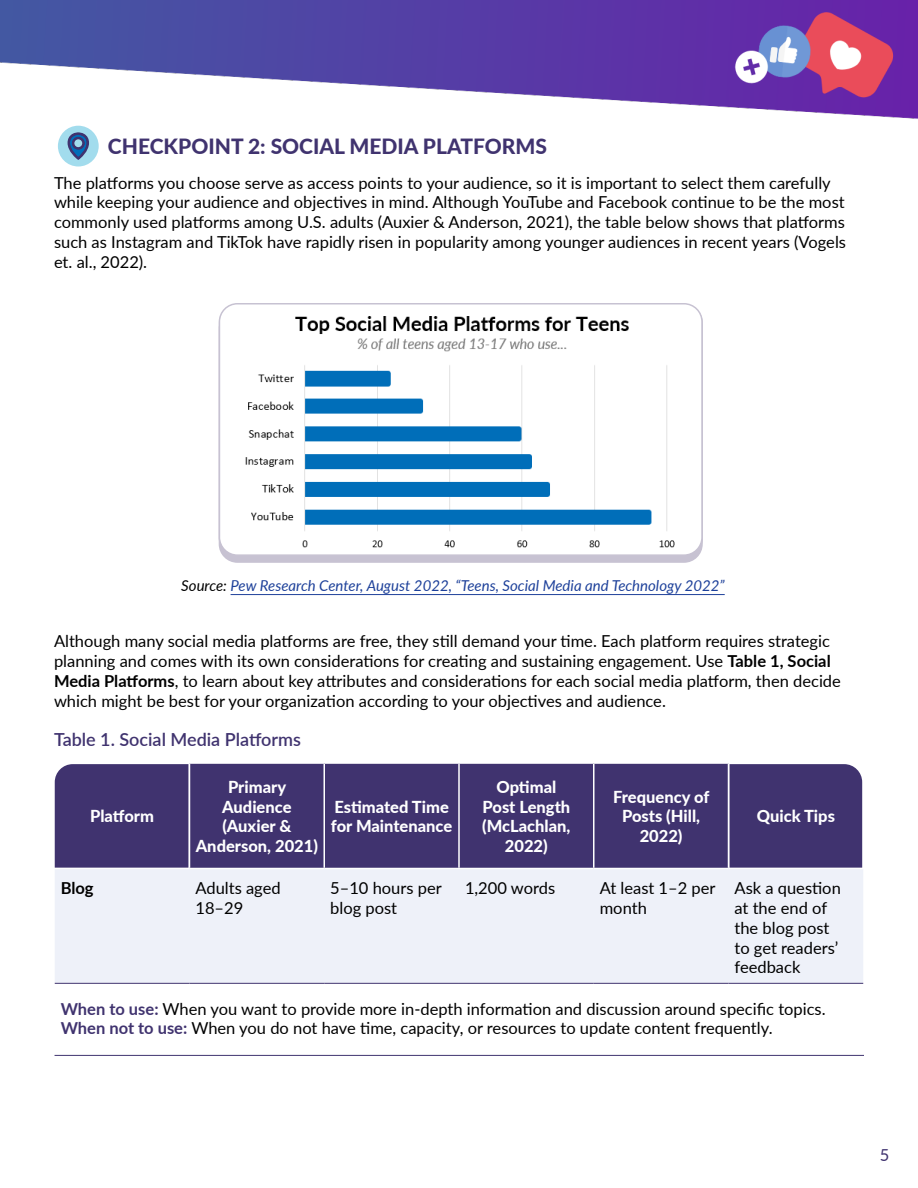
<style>
.page{position:relative;width:918px;height:1188px;background:#fff}
.page>*{position:absolute;margin:0;border:0;box-sizing:border-box;transform-origin:0 0}
.t1{font:800 21px "Lato";color:#40336f}
.t2{font:600 18px "Lato";color:#40336f}
.t3{font:16.5px/19.8px "Lato";color:#000}
.t4{font:800 16.5px/19.8px "Lato";color:#fff;text-align:center}
.t5{font:700 16.5px "Lato";color:#000}
.t6{font:16.5px "Lato";color:#40336f}
.t7{font:italic 15px "Lato";color:#1e419a}
.s1{color:#000}
.s2{font-weight:700}
.s3{font-weight:700;color:#40336f}
</style>
<div class="page">
<img style="left:0;top:0;width:918px;height:1056px">
<div style="left:190px;top:764px;width:538px;height:104px;background:#40336f"></div>
<div style="left:55px;top:868px;width:808px;height:115px;background:#eef1f9"></div>
<div style="left:55px;top:983px;width:808px;height:69px;background:#fff"></div>
<hr style="left:324px;top:764px;width:1px;height:104px;background:#fff">
<hr style="left:458px;top:764px;width:2px;height:104px;background:#fff">
<hr style="left:189px;top:764px;width:1px;height:104px;background:#fff">
<hr style="left:54px;top:762px;width:135px;height:2px;background:#fff">
<hr style="left:54px;top:764px;width:2px;height:104px;background:#fff">
<hr style="left:189px;top:762px;width:135px;height:2px;background:#fff">
<hr style="left:324px;top:762px;width:135px;height:2px;background:#fff">
<hr style="left:459px;top:762px;width:135px;height:2px;background:#fff">
<hr style="left:729px;top:762px;width:135px;height:2px;background:#fff">
<hr style="left:862px;top:764px;width:2px;height:104px;background:#fff">
<hr style="left:54px;top:868px;width:135px;height:1px;background:#fff">
<hr style="left:189px;top:868px;width:135px;height:1px;background:#fff">
<hr style="left:324px;top:868px;width:135px;height:1px;background:#fff">
<hr style="left:459px;top:868px;width:135px;height:1px;background:#fff">
<hr style="left:729px;top:868px;width:135px;height:1px;background:#fff">
<hr style="left:594px;top:762px;width:134px;height:2px;background:#fff">
<hr style="left:593px;top:764px;width:1px;height:104px;background:#fff">
<hr style="left:728px;top:764px;width:1px;height:104px;background:#fff">
<hr style="left:594px;top:868px;width:134px;height:1px;background:#fff">
<hr style="left:55px;top:983px;width:134px;height:1px;background:#40336f">
<hr style="left:189px;top:983px;width:135px;height:1px;background:#40336f">
<hr style="left:324px;top:983px;width:135px;height:1px;background:#40336f">
<hr style="left:459px;top:983px;width:135px;height:1px;background:#40336f">
<hr style="left:594px;top:983px;width:134px;height:1px;background:#40336f">
<hr style="left:729px;top:983px;width:134px;height:1px;background:#40336f">
<div style="left:55px;top:764px;width:133px;height:104px;background:#40336f"></div>
<div style="left:730px;top:764px;width:132px;height:104px;background:#40336f"></div>
<hr style="left:55px;top:1055px;width:809px;height:1px;background:#40336f">
<hr style="left:231px;top:594px;width:494px;height:1px;background:#1e419a">
<div style="left:58px;top:126px;width:41px;height:40px;background:#a2dced;border-radius:50%"></div>
<svg style="left:67px;top:132px;width:22px;height:28px"></svg>
<div style="left:219px;top:304px;width:483px;height:251px;background:#fff;border-radius:18px"></div>
<img style="left:245px;top:316px;width:430px;height:232px">
<div style="left:219px;top:303px;width:484px;height:253px;border:2px solid #c7c2d2;border-radius:18px"></div>
<h2 class="t1" style="left:108px;top:130px;width:441px">CHECKPOINT 2: SOCIAL MEDIA PLATFORMS</h2>
<p class="t3" style="left:54px;top:172px;width:794px">The platforms you choose serve as access points to your audience, so it is important to select them carefully while keeping your audience and objectives in mind. Although YouTube and Facebook continue to be the most commonly used platforms among U.S. adults (Auxier &amp; Anderson, 2021), the table below shows that platforms such as Instagram and TikTok have rapidly risen in popularity among younger audiences in recent years (Vogels et. al., 2022).</p>
<p class="t7" style="left:181px;top:575px;width:545px"><span class="s1">Source:</span> Pew Research Center, August 2022, “Teens, Social Media and Technology 2022”</p>
<p class="t3" style="left:54px;top:631px;width:788px">Although many social media platforms are free, they still demand your time. Each platform requires strategic planning and comes with its own considerations for creating and sustaining engagement. Use <span class="s2">Table 1, Social Media Platforms</span>, to learn about key attributes and considerations for each social media platform, then decide which might be best for your organization according to your objectives and audience.</p>
<p class="t2" style="left:54px;top:726px;width:249px">Table 1. Social Media Platforms</p>
<p class="t4" style="left:90px;top:806px;width:66px">Platform</p>
<p class="t4" style="left:196px;top:776px;width:124px">Primary<br>Audience (Auxier &amp;<br>Anderson, 2021)</p>
<p class="t4" style="left:331px;top:796px;width:123px;text-align:left">Estimated Time for Maintenance</p>
<p class="t4" style="left:482px;top:776px;width:90px">Optimal<br>Post Length (McLachlan,<br>2022)</p>
<p class="t4" style="left:613px;top:786px;width:98px">Frequency of<br>Posts (Hill,<br>2022)</p>
<p class="t4" style="left:757px;top:806px;width:80px">Quick Tips</p>
<p class="t5" style="left:61px;top:876px;width:34px">Blog</p>
<p class="t3" style="left:195px;top:878px;width:87px">Adults aged<br>18–29</p>
<p class="t3" style="left:330px;top:878px;width:113px">5–10 hours per blog post</p>
<p class="t3" style="left:465px;top:878px;width:92px">1,200 words</p>
<p class="t3" style="left:600px;top:878px;width:117px">At least 1–2 per month</p>
<p class="t3" style="left:735px;top:878px;width:108px">Ask a question at the end of the blog post to get readers’ feedback</p>
<p class="t3" style="left:61px;top:998px;width:766px"><span class="s3">When to use:</span> When you want to provide more in-depth information and discussion around specific topics.</p>
<p class="t3" style="left:61px;top:1018px;width:713px"><span class="s3">When not to use:</span> When you do not have time, capacity, or resources to update content frequently.</p>
<p class="t6" style="left:880px;top:1144px;width:11px">5</p>
</div>
